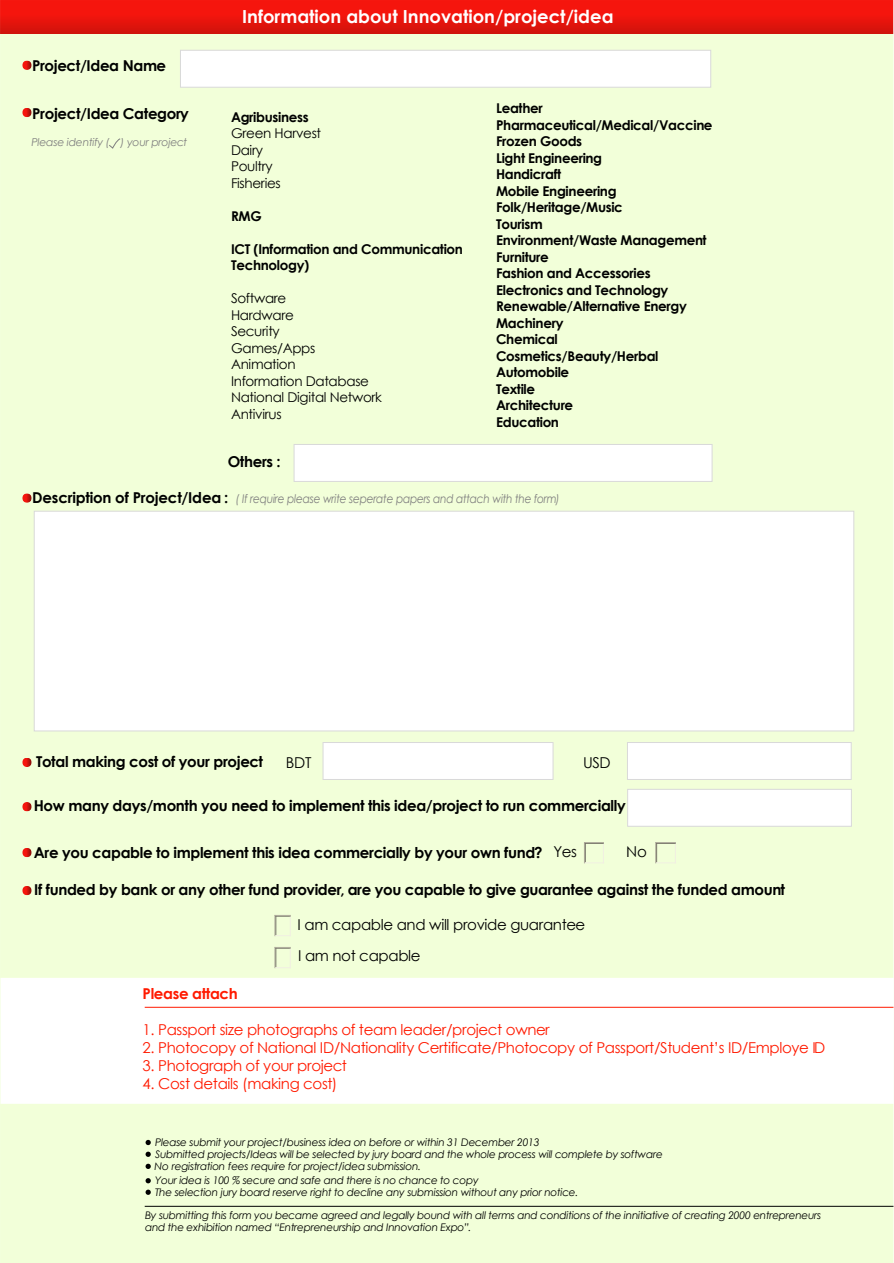
<style>
.page{position:relative;width:894px;height:1263px;background:#fff}
.page>*{position:absolute;margin:0;border:0;box-sizing:border-box;transform-origin:0 0}
.t1{font:700 18px "Century Gothic";color:#fff}
.t2{font:700 15px "Century Gothic";letter-spacing:-.025em;color:#000}
.t3{font:15px "Century Gothic";letter-spacing:-.025em;color:#ff1a00}
.t4{font:15px/31px "Century Gothic";letter-spacing:-.025em;color:#000}
.t5{font:700 15px "Century Gothic";letter-spacing:-.025em;color:#ff1a00}
.t6{font:700 13.5px/16.5px "Century Gothic";letter-spacing:-.025em;color:#000}
.t7{font:13.5px/16.5px "Century Gothic";letter-spacing:-.025em;color:#000}
.t8{font:italic 12px "Century Gothic";letter-spacing:-.025em;color:#7f7f7f;scale:.88 1}
.t9{font:italic 10.8px "Century Gothic";letter-spacing:-.025em;color:#7f7f7f}
.t10{font:italic 10.5px/12px "Century Gothic";letter-spacing:-.025em;color:#000}
</style>
<div class="page">
<div style="left:0;top:31px;width:893px;height:1232px;background:#f2ffd9"></div>
<div style="left:1px;top:0;width:892px;height:34px;background:linear-gradient(to bottom,#ff160d,#d6130c)"></div>
<div style="left:180px;top:50px;width:530px;height:37px;background:#fff"></div>
<div style="left:180px;top:50px;width:531px;height:37px;border:1px solid #d9d9d9"></div>
<div style="left:34px;top:511px;width:819px;height:220px;background:#fff"></div>
<div style="left:34px;top:511px;width:819px;height:220px;border:1px solid #d9d9d9"></div>
<div style="left:0;top:978px;width:893px;height:126px;background:#fff"></div>
<div style="left:294px;top:444px;width:418px;height:37px;background:#fff"></div>
<div style="left:294px;top:444px;width:418px;height:38px;border:1px solid #d9d9d9"></div>
<div style="left:323px;top:742px;width:230px;height:37px;background:#fff"></div>
<div style="left:323px;top:742px;width:230px;height:38px;border:1px solid #d9d9d9"></div>
<div style="left:627px;top:789px;width:224px;height:37px;background:#fff"></div>
<div style="left:627px;top:789px;width:224px;height:37px;border:1px solid #d9d9d9"></div>
<div style="left:627px;top:742px;width:224px;height:37px;background:#fff"></div>
<div style="left:627px;top:742px;width:224px;height:38px;border:1px solid #d9d9d9"></div>
<svg style="left:274px;top:915px;width:17px;height:21px"></svg>
<svg style="left:584px;top:842px;width:20px;height:21px"></svg>
<svg style="left:655px;top:842px;width:21px;height:21px"></svg>
<svg style="left:274px;top:947px;width:17px;height:21px"></svg>
<svg style="left:22px;top:886px;width:9px;height:9px"></svg>
<svg style="left:22px;top:802px;width:9px;height:9px"></svg>
<svg style="left:22px;top:848px;width:9px;height:9px"></svg>
<svg style="left:22px;top:758px;width:9px;height:9px"></svg>
<svg style="left:22px;top:494px;width:9px;height:9px"></svg>
<svg style="left:22px;top:108px;width:9px;height:9px"></svg>
<svg style="left:22px;top:61px;width:9px;height:9px"></svg>
<svg style="left:109px;top:138px;width:12px;height:10px"></svg>
<svg style="left:144px;top:1006px;width:749px;height:2px"></svg>
<svg style="left:144px;top:1205px;width:749px;height:2px"></svg>
<svg style="left:145px;top:1140px;width:6px;height:5px"></svg>
<svg style="left:145px;top:1152px;width:6px;height:5px"></svg>
<svg style="left:145px;top:1164px;width:6px;height:5px"></svg>
<svg style="left:145px;top:1178px;width:6px;height:5px"></svg>
<svg style="left:145px;top:1189px;width:6px;height:6px"></svg>
<h2 class="t2" style="left:32px;top:54px;width:136px">Project/Idea Name</h2>
<h2 class="t2" style="left:32px;top:102px;width:158px">Project/Idea Category</h2>
<p class="t9" style="left:31px;top:135px;width:157px">Please identify ( ) your project</p>
<h1 class="t1" style="left:242px;top:3px;width:373px">Information about Innovation/project/idea</h1>
<p class="t6" style="left:231px;top:108px;width:79px">Agribusiness</p>
<p class="t7" style="left:231px;top:125px;width:92px">Green Harvest<br>Dairy<br>Poultry<br>Fisheries</p>
<p class="t6" style="left:231px;top:207px;width:32px">RMG</p>
<p class="t6" style="left:231px;top:240px;width:233px">ICT (Information and Communication<br>Technology)</p>
<p class="t7" style="left:231px;top:290px;width:152px">Software<br>Hardware<br>Security<br>Games/Apps<br>Animation<br>Information Database<br>National Digital Network<br>Antivirus</p>
<h2 class="t2" style="left:228px;top:450px;width:54px">Others :</h2>
<p class="t6" style="left:496px;top:100px;width:218px">Leather<br>Pharmaceutical/Medical/Vaccine<br>Frozen Goods<br>Light Engineering<br>Handicraft<br>Mobile Engineering<br>Folk/Heritage/Music<br>Tourism<br>Environment/Waste Management<br>Furniture<br>Fashion and Accessories<br>Electronics and Technology<br>Renewable/Alternative Energy<br>Machinery<br>Chemical<br>Cosmetics/Beauty/Herbal<br>Automobile<br>Textile<br>Architecture<br>Education</p>
<h2 class="t2" style="left:32px;top:487px;width:198px">Description of Project/Idea :</h2>
<p class="t8" style="left:236px;top:490px;width:369px">( If require please write seperate papers and attach with the form)</p>
<h2 class="t2" style="left:36px;top:750px;width:228px">Total making cost of your project</h2>
<h2 class="t4" style="left:286px;top:747px;width:27px">BDT</h2>
<h2 class="t4" style="left:583px;top:747px;width:29px">USD</h2>
<h2 class="t2" style="left:34px;top:794px;width:593px">How many days/month you need to implement this idea/project to run commercially</h2>
<h2 class="t2" style="left:34px;top:841px;width:510px">Are you capable to implement this idea commercially by your own fund?</h2>
<h2 class="t4" style="left:553px;top:836px;width:25px">Yes</h2>
<h2 class="t4" style="left:626px;top:836px;width:22px">No</h2>
<h2 class="t2" style="left:34px;top:878px;width:752px">If funded by bank or any other fund provider, are you capable to give guarantee against the funded amount</h2>
<h2 class="t4" style="left:297px;top:908px;width:289px">I am capable and will provide guarantee<br>I am not capable</h2>
<h2 class="t5" style="left:143px;top:982px;width:96px">Please attach</h2>
<h2 class="t3" style="left:143px;top:1019px;width:408px">1. Passport size photographs of team leader/project owne r</h2>
<h2 class="t3" style="left:143px;top:1037px;width:684px">2. Photocopy of National ID/Nationality Certificate/Photocopy of Passport/Student’s ID/Employe ID</h2>
<h2 class="t3" style="left:143px;top:1055px;width:206px">3. Photograph of your project</h2>
<h2 class="t3" style="left:143px;top:1073px;width:196px">4. Cost details (making cost)</h2>
<p class="t10" style="left:155px;top:1136px;width:509px">Please submit your project/business idea on before or within 31 December 2013<br>Submitted projects/Ideas will be selected by jury board and the whole process will complete by software<br>No registration fees require for project/idea submission.</p>
<p class="t10" style="left:155px;top:1174px;width:425px">Your idea is 100 % secure and safe and there is no chance to copy<br>The selection jury board reserve right to decline any submission without any prior notice.</p>
<p class="t10" style="left:145px;top:1209px;width:677px">By submitting this form you became agreed and legally bound with all terms and conditions of the innitiative of creating 2000 entrepreneurs and the exhibition named “Entrepreneurship and Innovation Expo”.</p>
</div>
